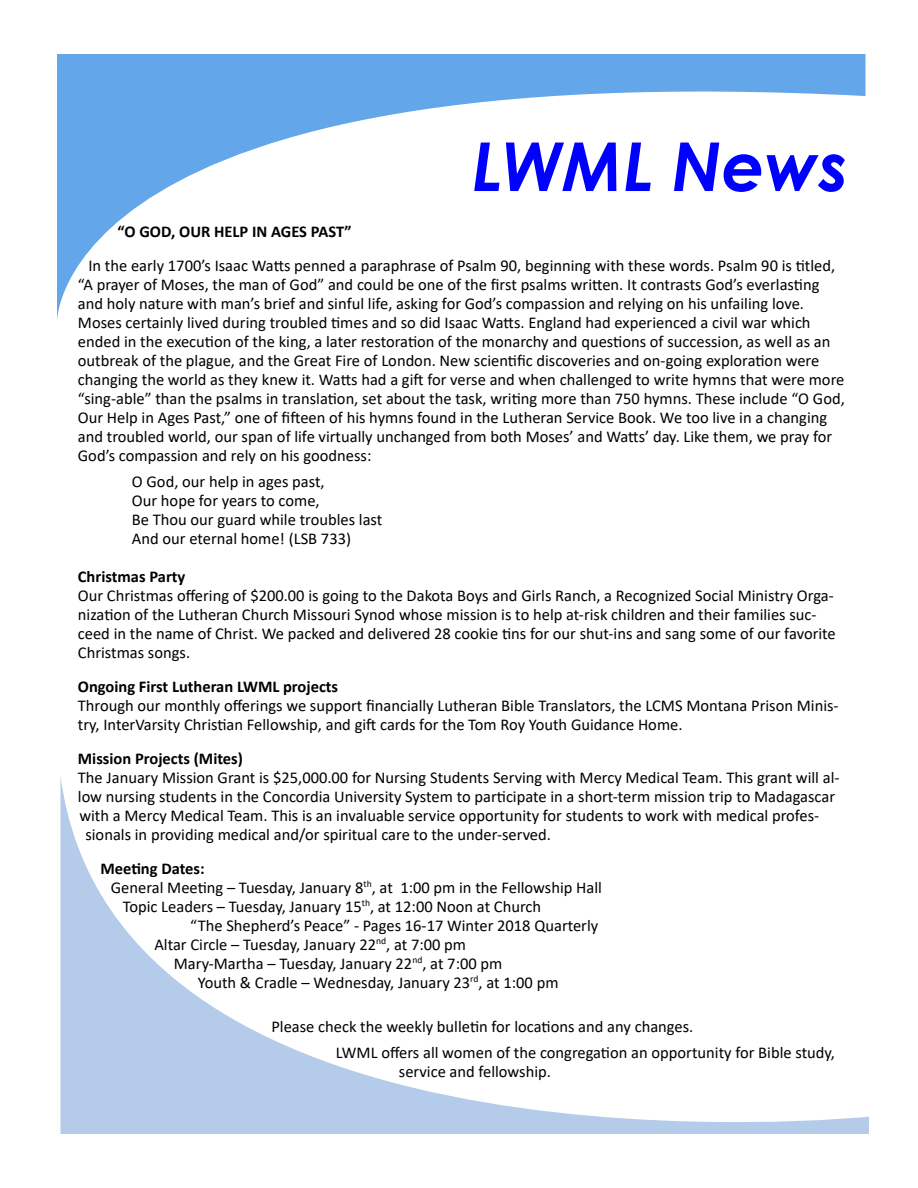
<style>
.page{position:relative;width:918px;height:1188px;background:#fff}
.page>*{position:absolute;margin:0;border:0;box-sizing:border-box;transform-origin:0 0}
.t1{font:italic 700 67.5px "Century Gothic";color:#00f}
.t2{font:16.5px/18.9px "Calibri";color:#000}
.t3{font:700 16.5px "Calibri";color:#000}
</style>
<div class="page">
<svg style="left:60px;top:776px;width:809px;height:358px"></svg>
<svg style="left:57px;top:54px;width:809px;height:266px"></svg>
<h1 class="t1" style="left:472px;top:115px;width:378px">LWML News</h1>
<p class="t3" style="left:118px;top:220px;width:236px">“O GOD, OUR HELP IN AGES PAST”</p>
<p class="t2" style="left:78px;top:256px;width:768px;text-indent:10px">In the early 1700’s Isaac Watts penned a paraphrase of Psalm 90, beginning with these words. Psalm 90 is titled, “A prayer of Moses, the man of God” and could be one of the first psalms written. It contrasts God’s everlasting and holy nature with man’s brief and sinful life, asking for God’s compassion and relying on his unfailing love.<br>Moses certainly lived during troubled times and so did Isaac Watts. England had experienced a civil war which ended in the execution of the king, a later restoration of the monarchy and questions of succession, as well as an outbreak of the plague, and the Great Fire of London. New scientific discoveries and on-going exploration were changing the world as they knew it. Watts had a gift for verse and when challenged to write hymns that were more “sing-able” than the psalms in translation, set about the task, writing more than 750 hymns. These include “O God, Our Help in Ages Past,” one of fifteen of his hymns found in the Lutheran Service Book. We too live in a changing and troubled world, our span of life virtually unchanged from both Moses’ and Watts’ day. Like them, we pray for God’s compassion and rely on his goodness:</p>
<p class="t2" style="left:132px;top:472px;width:252px">O God, our help in ages past,<br>Our hope for years to come,<br>Be Thou our guard while troubles last<br>And our eternal home! (LSB 733)</p>
<p class="t3" style="left:78px;top:565px;width:109px">Christmas Party</p>
<p class="t2" style="left:78px;top:586px;width:759px">Our Christmas offering of $200.00 is going to the Dakota Boys and Girls Ranch, a Recognized Social Ministry Orga&shy;nization of the Lutheran Church Missouri Synod whose mission is to help at-risk children and their families suc&shy;ceed in the name of Christ. We packed and delivered 28 cookie tins for our shut-ins and sang some of our favorite Christmas songs.</p>
<p class="t3" style="left:78px;top:675px;width:262px">Ongoing First Lutheran LWML projects</p>
<p class="t2" style="left:78px;top:696px;width:762px">Through our monthly offerings we support financially Lutheran Bible Translators, the LCMS Montana Prison Minis&shy;try, InterVarsity Christian Fellowship, and gift cards for the Tom Roy Youth Guidance Home.</p>
<p class="t3" style="left:78px;top:747px;width:167px">Mission Projects (Mites)</p>
<p class="t2" style="left:78px;top:768px;width:763px">The January Mission Grant is $25,000.00 for Nursing Students Serving with Mercy Medical Team. This grant will al-</p>
<p class="t2" style="left:78px;top:787px;width:759px">low nursing students in the Concordia University System to participate in a short-term mission trip to Madagascar</p>
<p class="t2" style="left:79px;top:805px;width:741px">with a Mercy Medical Team. This is an invaluable service opportunity for students to work with medical profes-</p>
<p class="t2" style="left:85px;top:824px;width:467px">sionals in providing medical and/or spiritual care to the under-served.</p>
<p class="t3" style="left:100px;top:857px;width:106px">Meeting Dates:</p>
<p class="t2" style="left:111px;top:877px;width:493px">General Meeting – Tuesday, January 8<sup>th</sup>, at 1:00 pm in the Fellowship Hall</p>
<p class="t2" style="left:123px;top:896px;width:420px">Topic Leaders – Tuesday, January 15<sup>th</sup>, at 12:00 Noon at Church</p>
<p class="t2" style="left:190px;top:915px;width:410px">“The Shepherd’s Peace” - Pages 16-17 Winter 2018 Quarterly</p>
<p class="t2" style="left:154px;top:934px;width:313px">Altar Circle – Tuesday, January 22<sup>nd</sup>, at 7:00 pm</p>
<p class="t2" style="left:174px;top:953px;width:330px">Mary-Martha – Tuesday, January 22<sup>nd</sup>, at 7:00 pm</p>
<p class="t2" style="left:198px;top:972px;width:362px">Youth &amp; Cradle – Wednesday, January 23<sup>rd</sup>, at 1:00 pm</p>
<p class="t2" style="left:336px;top:1013px;width:501px;line-height:26.5px;text-indent:-64px">Please check the weekly bulletin for locations and any changes.<br>LWML offers all women of the congregation an opportunity for Bible study,</p>
<p class="t2" style="left:399px;top:1062px;width:154px">service and fellowship.</p>
</div>
